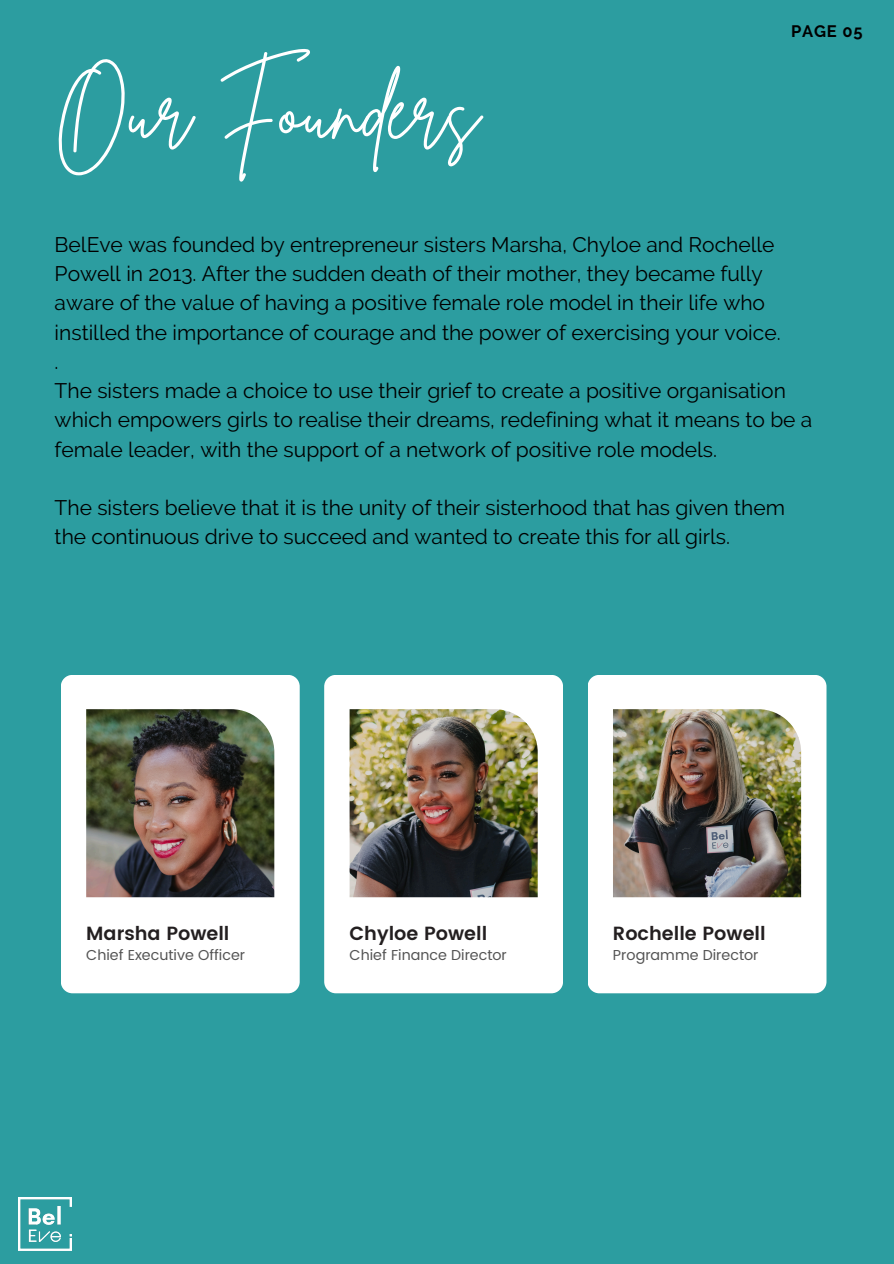
<style>
.page{position:relative;width:894px;height:1264px;background:#fff}
.page>*{position:absolute;margin:0;border:0;box-sizing:border-box;transform-origin:0 0}
.t1{font:81.6px "Brittany Signature";color:#fff}
.t2{font:21px/29.2px "Raleway";color:#000}
.t3{font:600 19.05px "Poppins";color:#231f20}
.t4{font:700 16.5px "Raleway";letter-spacing:.05em;color:#000}
.t5{font:14.4px "Poppins";color:#545454}
</style>
<div class="page">
<div style="left:0;top:0;width:893px;height:1263px;background:#2c9da0"></div>
<div style="left:324px;top:675px;width:239px;height:318px;background:#fff;border-radius:12px"></div>
<div style="left:587px;top:675px;width:239px;height:318px;background:#fff;border-radius:12px"></div>
<img style="left:349px;top:709px;width:188px;height:188px">
<img style="left:613px;top:709px;width:187px;height:188px">
<div style="left:61px;top:675px;width:238px;height:318px;background:#fff;border-radius:12px"></div>
<img style="left:86px;top:709px;width:188px;height:188px">
<img style="left:18px;top:1197px;width:53px;height:53px">
<h4 class="t1" style="left:55px;top:57px;width:426px">Our Founders</h4>
<p class="t4" style="left:790px;top:22px;width:73px">PAGE 05</p>
<p class="t2" style="left:55px;top:230px;width:759px">BelEve was founded by entrepreneur sisters Marsha, Chyloe and Rochelle Powell in 2013. After the sudden death of their mother, they became fully aware of the value of having a positive female role model in their life who instilled the importance of courage and the power of exercising your voice.<br>.<br>The sisters made a choice to use their grief to create a positive organisation which empowers girls to realise their dreams, redefining what it means to be a female leader, with the support of a network of positive role models.</p>
<h2 class="t2" style="left:55px;top:493px;width:731px">The sisters believe that it is the unity of their sisterhood that has given them the continuous drive to succeed and wanted to create this for all girls.</h2>
<p class="t3" style="left:86px;top:922px;width:145px">Marsha Powell</p>
<h2 class="t3" style="left:349px;top:922px;width:139px">Chyloe Powell</h2>
<p class="t3" style="left:612px;top:922px;width:154px">Rochelle Powell</p>
<p class="t5" style="left:86px;top:947px;width:160px">Chief Executive Officer</p>
<h2 class="t5" style="left:349px;top:947px;width:159px">Chief Finance Director</h2>
<p class="t5" style="left:612px;top:947px;width:147px">Programme Director</p>
</div>
